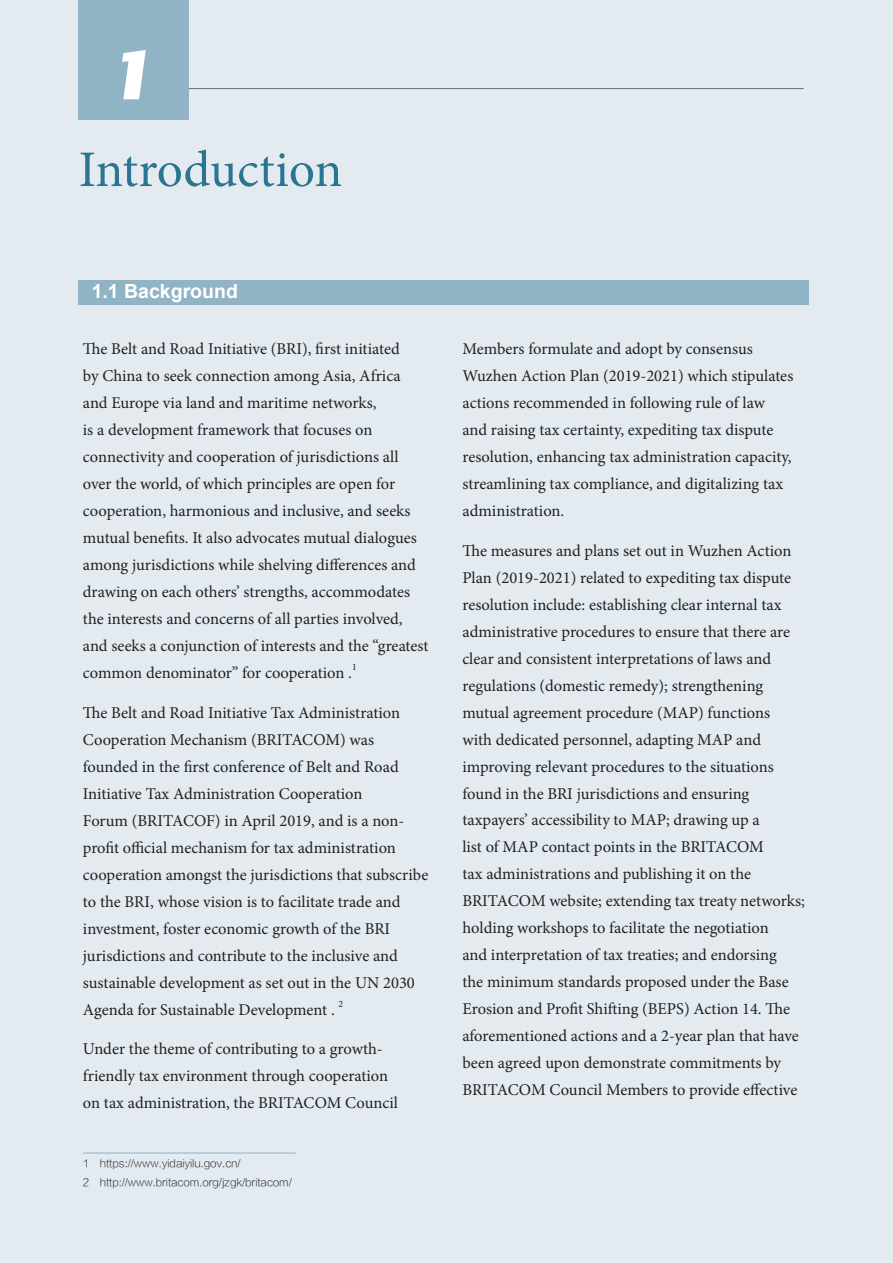
<style>
.page{position:relative;width:893px;height:1263px;background:#e3ebf0}
.page>*{position:absolute;margin:0;border:0;box-sizing:border-box;transform-origin:0 0}
.t1{font:85.35px "You She Biao Ti Hei";color:#fff}
.t2{font:51.3px "Minion Pro";color:#2a7590}
.t3{font:700 19.5px "Arial";color:#fff}
.t4{font:16.5px/27px "Minion Pro";color:#231f20}
.t5{font:10.5px/19.2px "FZLTKHK GBK1 0";color:#231f20}
.t6{font:9.6px "Minion Pro";color:#231f20}
</style>
<div class="page">
<div style="left:79px;top:281px;width:730px;height:24px;background:#90b4c5"></div>
<hr style="left:83px;top:88px;width:721px;height:1px;background:#6c6d70">
<div style="left:79px;top:0;width:110px;height:119px;background:#90b4c5"></div>
<hr style="left:83px;top:1153px;width:213px;height:1px;background:#90b4c5">
<h1 class="t1" style="left:118px;top:22px;width:33px">1</h1>
<h2 class="t2" style="left:79px;top:135px;width:265px">Introduction</h2>
<p class="t3" style="left:92px;top:279px;width:148px">1.1 Background</p>
<p class="t4" style="left:83px;top:335px;width:347px">The Belt and Road Initiative (BRI), first initiated<br>by China to seek connection among Asia, Africa and Europe via land and maritime networks,<br>is a development framework that focuses on connectivity and cooperation of jurisdictions all over the world, of which principles are open for cooperation, harmonious and inclusive, and seeks mutual benefits. It also advocates mutual dialogues among jurisdictions while shelving differences and drawing on each others’ strengths, accommodates the interests and concerns of all parties involved, and seeks a conjunction of interests and the “greatest common denominator” for cooperation .</p>
<p class="t6" style="left:352px;top:661px;width:6px">1</p>
<p class="t4" style="left:83px;top:699px;width:347px">The Belt and Road Initiative Tax Administration Cooperation Mechanism (BRITACOM) was founded in the first conference of Belt and Road Initiative Tax Administration Cooperation<br>Forum (BRITACOF) in April 2019, and is a non&shy;profit official mechanism for tax administration cooperation amongst the jurisdictions that subscribe to the BRI, whose vision is to facilitate trade and investment, foster economic growth of the BRI jurisdictions and contribute to the inclusive and sustainable development as set out in the UN 2030<br>Agenda for Sustainable Development .</p>
<p class="t6" style="left:339px;top:997px;width:6px">2</p>
<p class="t4" style="left:83px;top:1036px;width:317px">Under the theme of contributing to a growth&shy;friendly tax environment through cooperation on tax administration, the BRITACOM Council</p>
<p class="t5" style="left:83px;top:1153px;width:210px">1　https://www.yidaiyilu.gov.cn/<br>2　http://www.britacom.org/jzgk/britacom/</p>
<p class="t4" style="left:462px;top:335px;width:332px">Members formulate and adopt by consensus Wuzhen Action Plan (2019-2021) which stipulates actions recommended in following rule of law and raising tax certainty, expediting tax dispute resolution, enhancing tax administration capacity, streamlining tax compliance, and digitalizing tax administration.</p>
<p class="t4" style="left:462px;top:537px;width:344px">The measures and plans set out in Wuzhen Action Plan (2019-2021) related to expediting tax dispute resolution include: establishing clear internal tax administrative procedures to ensure that there are clear and consistent interpretations of laws and regulations (domestic remedy); strengthening mutual agreement procedure (MAP) functions<br>with dedicated personnel, adapting MAP and improving relevant procedures to the situations found in the BRI jurisdictions and ensuring taxpayers’ accessibility to MAP; drawing up a<br>list of MAP contact points in the BRITACOM<br>tax administrations and publishing it on the BRITACOM website; extending tax treaty networks; holding workshops to facilitate the negotiation<br>and interpretation of tax treaties; and endorsing<br>the minimum standards proposed under the Base Erosion and Profit Shifting (BEPS) Action 14. The aforementioned actions and a 2-year plan that have been agreed upon demonstrate commitments by BRITACOM Council Members to provide effective</p>
</div>
